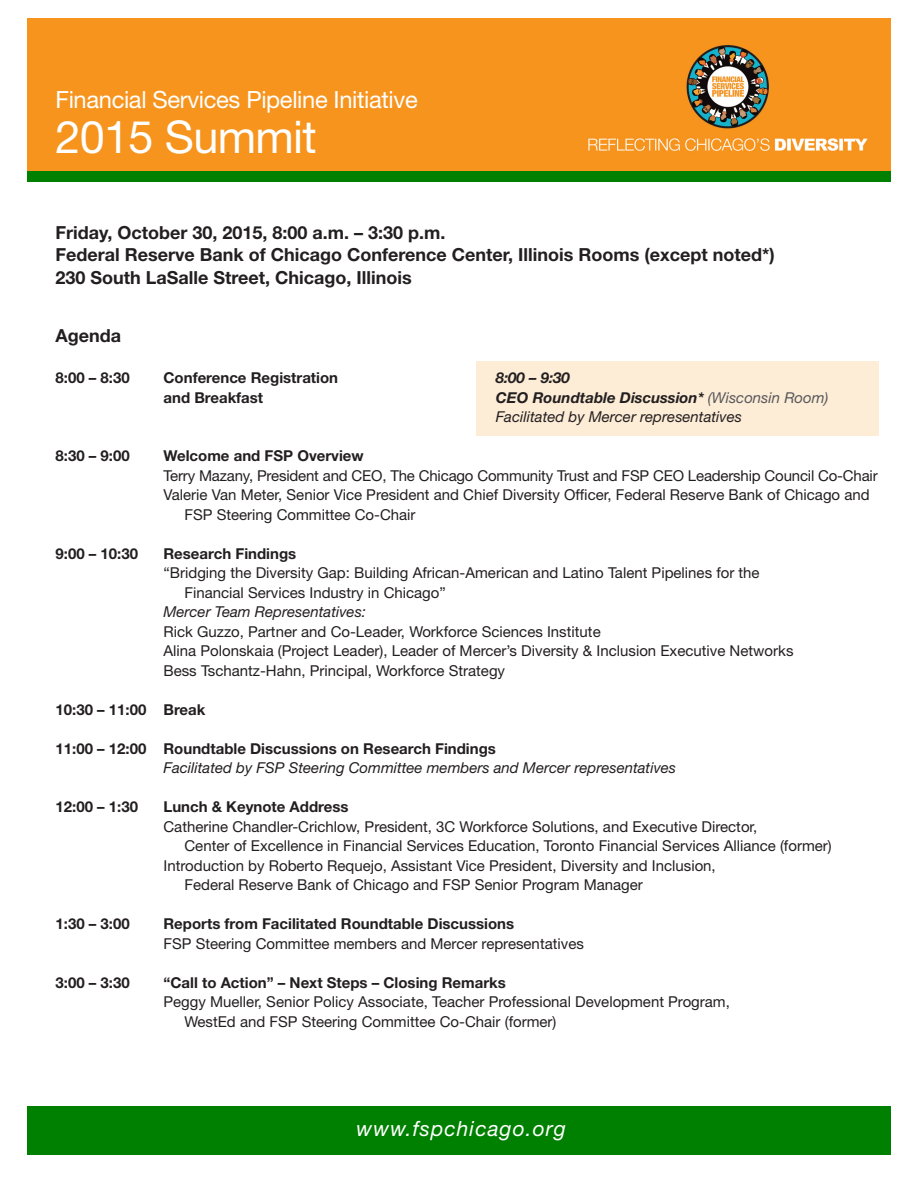
<style>
.page{position:relative;width:918px;height:1188px;background:#fff}
.page>*{position:absolute;margin:0;border:0;box-sizing:border-box;transform-origin:0 0}
.Head{font:45px "Helvetica Neue";letter-spacing:-.015em;color:#fff}
.Head-2{font:23.7px "Helvetica Neue";letter-spacing:-.015em;color:#fff}
.Body{font:italic 21px "Helvetica Neue";letter-spacing:.05em;color:#fff}
.Body_Heads{font:700 18px "Helvetica Neue";color:#231f20}
.Body-2{font:15px/19.5px "Helvetica Neue";color:#231f20}
.Body-3{font:700 15px "Helvetica Neue";color:#231f20}
.Body-4{font:italic 15px "Helvetica Neue";color:#231f20}
.Body-5{font:italic 700 15px "Helvetica Neue";color:#231f20}
.s1{font-weight:400;color:#57585a}
</style>
<div class="page">
<div style="left:476px;top:361px;width:403px;height:74px;background:#fdecd6"></div>
<div style="left:27px;top:171px;width:864px;height:10px;background:#008000"></div>
<div style="left:27px;top:18px;width:864px;height:153px;background:#f7941d"></div>
<div style="left:27px;top:1106px;width:864px;height:49px;background:#008000"></div>
<p class="Head-2" style="left:56px;top:86px;width:364px">Financial Services Pipeline Initiative</p>
<p class="Head" style="left:56px;top:111px;width:263px">2015 Summit</p>
<p class="Body_Heads" style="left:56px;top:221px;width:392px">Friday, October 30, 2015, 8:00 a.m. – 3:30 p.m.</p>
<p class="Body_Heads" style="left:56px;top:244px;width:721px">Federal Reserve Bank of Chicago Conference Center, Illinois Rooms (except noted*)</p>
<p class="Body_Heads" style="left:56px;top:266px;width:358px">230 South LaSalle Street, Chicago, Illinois</p>
<p class="Body_Heads" style="left:56px;top:325px;width:67px">Agenda</p>
<p class="Body-3" style="left:56px;top:369px;width:76px">8:00 – 8:30</p>
<p class="Body-3" style="left:164px;top:369px;width:176px">Conference Registration</p>
<p class="Body-3" style="left:164px;top:388px;width:101px">and Breakfast</p>
<p class="Body-5" style="left:496px;top:369px;width:76px">8:00 – 9:30</p>
<p class="Body-5" style="left:496px;top:388px;width:334px">CEO Roundtable Discussion* <span class="s1">(Wisconsin Room)</span></p>
<p class="Body-4" style="left:496px;top:408px;width:248px">Facilitated by Mercer representatives</p>
<p class="Body-3" style="left:56px;top:447px;width:76px">8:30 – 9:00</p>
<p class="Body-3" style="left:164px;top:447px;width:202px">Welcome and FSP Overview</p>
<p class="Body-2" style="left:164px;top:466px;width:716px">Terry Mazany, President and CEO, The Chicago Community Trust and FSP CEO Leadership Council Co-Chair</p>
<p class="Body-2" style="left:184px;top:485px;width:687px;text-indent:-21px">Valerie Van Meter, Senior Vice President and Chief Diversity Officer, Federal Reserve Bank of Chicago and<br>FSP Steering Committee Co-Chair</p>
<p class="Body-3" style="left:56px;top:544px;width:84px">9:00 – 10:30</p>
<p class="Body-3" style="left:164px;top:544px;width:134px">Research Findings</p>
<p class="Body-2" style="left:184px;top:563px;width:577px;text-indent:-21px">“Bridging the Diversity Gap: Building African-American and Latino Talent Pipelines for the<br>Financial Services Industry in Chicago”</p>
<p class="Body-4" style="left:164px;top:603px;width:204px">Mercer Team Representatives:</p>
<p class="Body-2" style="left:164px;top:622px;width:439px">Rick Guzzo, Partner and Co-Leader, Workforce Sciences Institute</p>
<p class="Body-2" style="left:164px;top:641px;width:632px">Alina Polonskaia (Project Leader), Leader of Mercer’s Diversity &amp; Inclusion Executive Networks</p>
<p class="Body-2" style="left:164px;top:661px;width:343px">Bess Tschantz-Hahn, Principal, Workforce Strategy</p>
<p class="Body-3" style="left:56px;top:700px;width:151px">10:30 – 11:00 Break</p>
<p class="Body-3" style="left:56px;top:739px;width:442px">11:00 – 12:00 Roundtable Discussions on Research Findings</p>
<p class="Body-4" style="left:164px;top:759px;width:514px">Facilitated by FSP Steering Committee members and Mercer representatives</p>
<p class="Body-3" style="left:56px;top:798px;width:84px">12:00 – 1:30</p>
<p class="Body-3" style="left:164px;top:798px;width:187px">Lunch &amp; Keynote Address</p>
<p class="Body-2" style="left:184px;top:817px;width:649px;text-indent:-21px">Catherine Chandler-Crichlow, President, 3C Workforce Solutions, and Executive Director,<br>Center of Excellence in Financial Services Education, Toronto Financial Services Alliance (former)</p>
<p class="Body-2" style="left:184px;top:856px;width:533px;text-indent:-21px">Introduction by Roberto Requejo, Assistant Vice President, Diversity and Inclusion,<br>Federal Reserve Bank of Chicago and FSP Senior Program Manager</p>
<p class="Body-3" style="left:56px;top:915px;width:76px">1:30 – 3:00</p>
<p class="Body-3" style="left:164px;top:915px;width:352px">Reports from Facilitated Roundtable Discussions</p>
<p class="Body-2" style="left:164px;top:934px;width:422px">FSP Steering Committee members and Mercer representatives</p>
<p class="Body-3" style="left:56px;top:973px;width:76px">3:00 – 3:30</p>
<p class="Body-3" style="left:164px;top:973px;width:344px">“Call to Action” – Next Steps – Closing Remarks</p>
<p class="Body-2" style="left:184px;top:992px;width:547px;text-indent:-21px">Peggy Mueller, Senior Policy Associate, Teacher Professional Development Program,<br>WestEd and FSP Steering Committee Co-Chair (former)</p>
<p class="Body" style="left:356px;top:1116px;width:211px">www.fspchicago.org</p>
</div>
